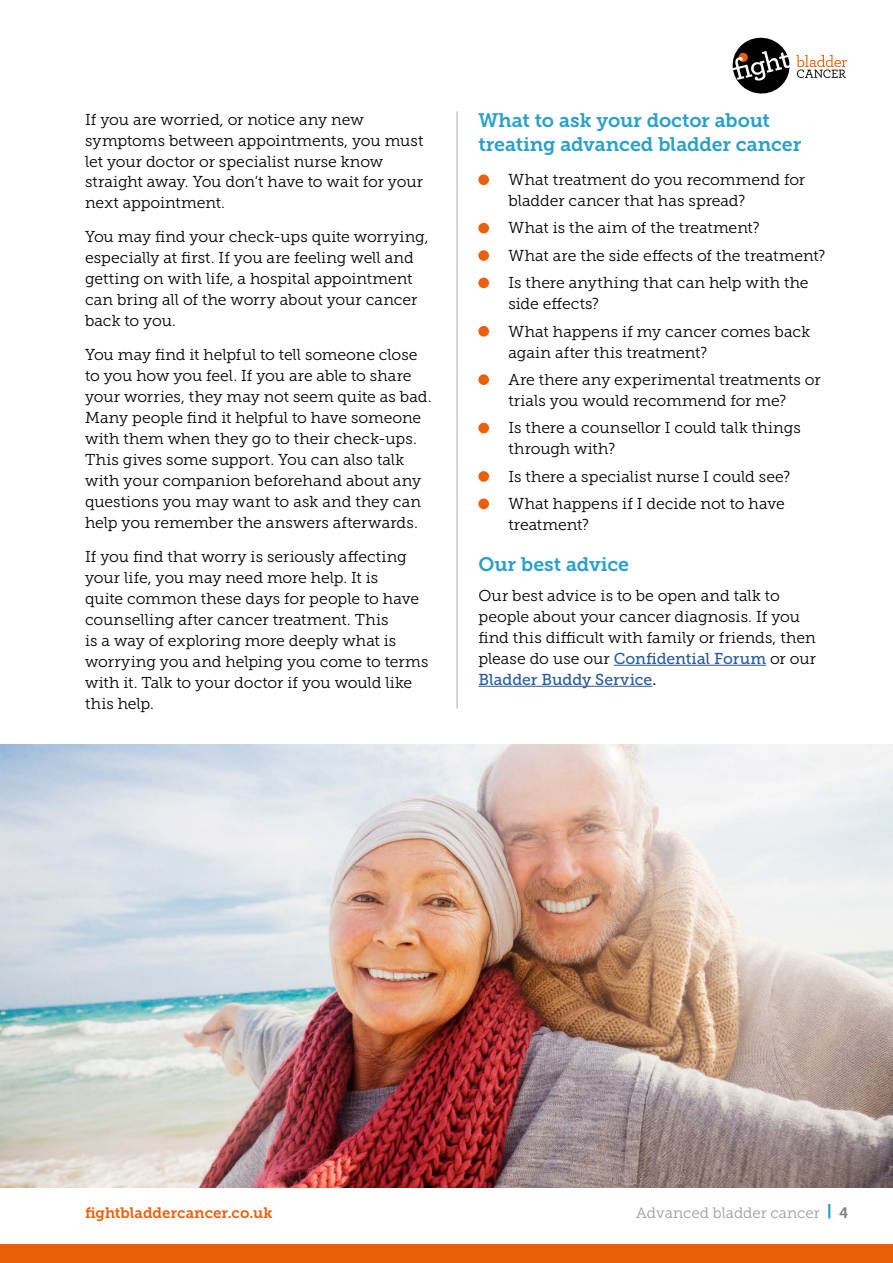
<style>
.page{position:relative;width:893px;height:1263px;background:#fff}
.page>*{position:absolute;margin:0;border:0;box-sizing:border-box;transform-origin:0 0}
.t1{font:19.5px/24px "Museo Slab 700";letter-spacing:-.005em;color:#2aa0c8}
.t2{font:15.75px/21px "Museo Slab 300";letter-spacing:-.005em;color:#000}
.t3{font:15.75px "Museo Slab 500";letter-spacing:-.005em;color:#275b9b}
.t4{font:15px "Museo Slab 700";color:#eb5f0a}
.t5{font:15px "Museo Slab 300";color:#9d9d9c}
.s1{font-family:"Museo Slab 500";color:#275b9b}
.s2{color:#000}
.s3{font-family:"Museo Slab 900";color:#2aa0c8}
.s4{font-family:"Museo Slab 700";color:#808080}
</style>
<div class="page">
<div style="left:0;top:1244px;width:893px;height:19px;background:#eb5f0a"></div>
<svg style="left:732px;top:37px;width:115px;height:57px"></svg>
<hr style="left:614px;top:665px;width:152px;height:1px;background:#275b9b">
<hr style="left:478px;top:686px;width:174px;height:1px;background:#275b9b">
<div style="left:478px;top:174px;width:11px;height:11px;background:#eb5f0a;border-radius:50%"></div>
<div style="left:478px;top:223px;width:11px;height:10px;background:#eb5f0a;border-radius:50%"></div>
<div style="left:478px;top:250px;width:11px;height:11px;background:#eb5f0a;border-radius:50%"></div>
<div style="left:478px;top:278px;width:11px;height:10px;background:#eb5f0a;border-radius:50%"></div>
<div style="left:478px;top:326px;width:11px;height:11px;background:#eb5f0a;border-radius:50%"></div>
<div style="left:478px;top:374px;width:11px;height:11px;background:#eb5f0a;border-radius:50%"></div>
<div style="left:478px;top:423px;width:11px;height:10px;background:#eb5f0a;border-radius:50%"></div>
<div style="left:478px;top:471px;width:11px;height:11px;background:#eb5f0a;border-radius:50%"></div>
<div style="left:478px;top:498px;width:11px;height:11px;background:#eb5f0a;border-radius:50%"></div>
<hr style="left:456px;top:111px;width:2px;height:598px;background:#c6c6c6">
<img style="left:0;top:745px;width:893px;height:442px">
<p class="t2" style="left:85px;top:109px;width:340px">If you are worried, or notice any new symptoms between appointments, you must let your doctor or specialist nurse know straight away. You don’t have to wait for your next appointment.</p>
<p class="t2" style="left:85px;top:226px;width:345px">You may find your check-ups quite worrying, especially at first. If you are feeling well and getting on with life, a hospital appointment can bring all of the worry about your cancer back to you.</p>
<p class="t2" style="left:85px;top:344px;width:348px">You may find it helpful to tell someone close to you how you feel. If you are able to share your worries, they may not seem quite as bad.<br>Many people find it helpful to have someone with them when they go to their check-ups.<br>This gives some support. You can also talk with your companion beforehand about any questions you may want to ask and they can help you remember the answers afterwards.</p>
<p class="t2" style="left:85px;top:546px;width:345px">If you find that worry is seriously affecting your life, you may need more help. It is<br>quite common these days for people to have counselling after cancer treatment. This<br>is a way of exploring more deeply what is worrying you and helping you come to terms with it. Talk to your doctor if you would like this help.</p>
<p class="t1" style="left:478px;top:109px;width:324px">What to ask your doctor about treating advanced bladder cancer</p>
<p class="t2" style="left:508px;top:169px;width:298px">What treatment do you recommend for bladder cancer that has spread?</p>
<p class="t2" style="left:508px;top:214px;width:318px;line-height:27.5px">What is the aim of the treatment?<br>What are the side effects of the treatment?<br>Is there anything that can help with the</p>
<p class="t2" style="left:508px;top:290px;width:303px;line-height:27.5px">side effects?<br>What happens if my cancer comes back</p>
<p class="t2" style="left:508px;top:339px;width:314px;line-height:27.5px">again after this treatment?<br>Are there any experimental treatments or</p>
<p class="t2" style="left:508px;top:387px;width:294px;line-height:27.5px">trials you would recommend for me?<br>Is there a counsellor I could talk things</p>
<p class="t2" style="left:508px;top:435px;width:283px;line-height:27.5px">through with?<br>Is there a specialist nurse I could see?<br>What happens if I decide not to have</p>
<p class="t2" style="left:508px;top:514px;width:82px">treatment?</p>
<p class="t1" style="left:478px;top:552px;width:152px">Our best advice</p>
<p class="t2" style="left:478px;top:585px;width:339px">Our best advice is to be open and talk to people about your cancer diagnosis. If you find this difficult with family or friends, then please do use our <span class="s1">Confidential Forum</span> or our</p>
<p class="t3" style="left:478px;top:670px;width:180px">Bladder Buddy Service<span class="s2">.</span></p>
<p class="t4" style="left:85px;top:1204px;width:189px">fightbladdercancer.co.uk</p>
<p class="t5" style="left:636px;top:1204px;width:214px">Advanced bladder cancer <span class="s3">|</span> <span class="s4">4</span></p>
</div>
